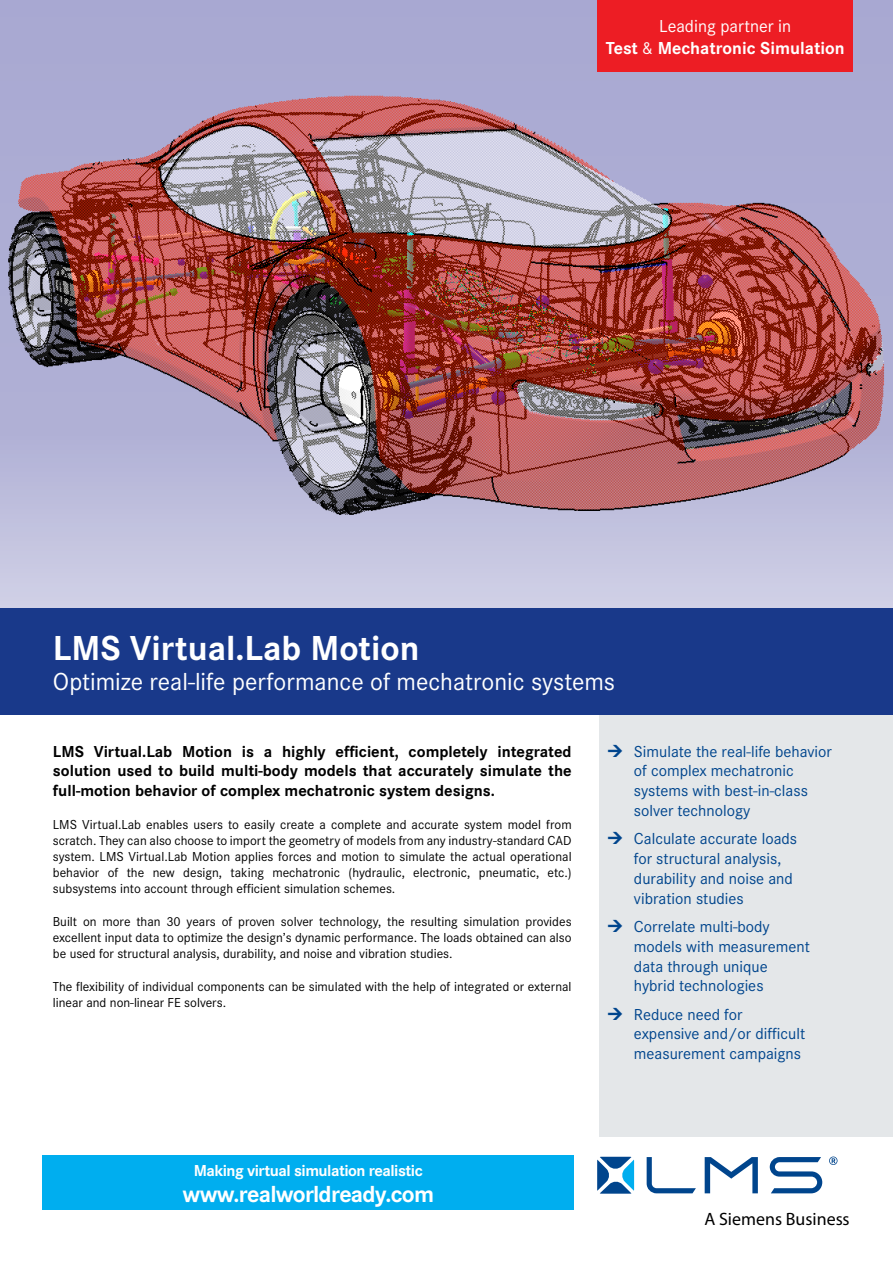
<style>
.page{position:relative;width:893px;height:1263px;background:#fff}
.page>*{position:absolute;margin:0;border:0;box-sizing:border-box;transform-origin:0 0}
.t1{font:700 36px "Corporate STOT";color:#fff}
.t2{font:25.5px "Corporate STOT";color:#fff}
.t3{font:700 24px "Corporate STOT";letter-spacing:-.03em;color:#fff}
.t4{font:700 18px/22.2px "Corporate STOT";color:#fff;text-align:center}
.t5{font:17.85px "Siemens Sans";color:#000}
.t6{font:16.5px/19.8px "Corporate STOT";color:#00458d}
.t7{font:700 16.5px/19.8px "Corporate STOT";color:#000;text-align:justify}
.t8{font:700 16.5px "Corporate STOT";letter-spacing:-.03em;color:#fff}
.t9{font:13.5px/16.2px "Corporate STOT";color:#000;text-align:justify}
.s1{font-weight:400}
</style>
<div class="page">
<div style="left:599px;top:713px;width:294px;height:424px;background:#e4e7e9"></div>
<img style="left:0;top:0;width:893px;height:608px">
<div style="left:0;top:608px;width:893px;height:106px;background:#19398a"></div>
<div style="left:598px;top:0;width:255px;height:72px;background:#ed1d24"></div>
<div style="left:43px;top:1155px;width:531px;height:55px;background:#00aeef"></div>
<svg style="left:829px;top:1156px;width:8px;height:9px"></svg>
<svg style="left:705px;top:1157px;width:53px;height:36px"></svg>
<svg style="left:770px;top:1157px;width:52px;height:36px"></svg>
<svg style="left:647px;top:1157px;width:49px;height:36px"></svg>
<svg style="left:597px;top:1157px;width:37px;height:37px"></svg>
<h3 class="t4" style="left:606px;top:15px;width:240px"><span class="s1">Leading partner in<br></span>Test <span class="s1">&amp;</span> Mechatronic Simulation</h3>
<h1 class="t1" style="left:53px;top:627px;width:368px">LMS Virtual.Lab Motion</h1>
<h2 class="t2" style="left:53px;top:667px;width:564px">Optimize real-life performance of mechatronic systems</h2>
<p class="t7" style="left:53px;top:742px;width:520px">LMS Virtual.Lab Motion is a highly efficient, completely integrated solution used to build multi-body models that accurately simulate the full-motion behavior of complex mechatronic system designs.</p>
<p class="t9" style="left:53px;top:816px;width:520px">LMS Virtual.Lab enables users to easily create a complete and accurate system model from scratch. They can also choose to import the geometry of models from any industry-standard CAD system. LMS Virtual.Lab Motion applies forces and motion to simulate the actual operational behavior of the new design, taking mechatronic (hydraulic, electronic, pneumatic, etc.) subsystems into account through efficient simulation schemes.</p>
<p class="t9" style="left:53px;top:913px;width:520px">Built on more than 30 years of proven solver technology, the resulting simulation provides excellent input data to optimize the design’s dynamic performance. The loads obtained can also be used for structural analysis, durability, and noise and vibration studies.</p>
<p class="t9" style="left:53px;top:978px;width:520px">The flexibility of individual components can be simulated with the help of integrated or external linear and non-linear FE solvers.</p>
<p class="t6" style="left:634px;top:741px;width:199px">Simulate the real-life behavior of complex mechatronic systems with best-in-class solver technology</p>
<p class="t6" style="left:634px;top:829px;width:165px">Calculate accurate loads for structural analysis, durability and noise and vibration studies</p>
<p class="t6" style="left:634px;top:917px;width:177px">Correlate multi-body models with measurement data through unique hybrid technologies</p>
<p class="t6" style="left:634px;top:1004px;width:173px">Reduce need for expensive and/or difficult measurement campaigns</p>
<p class="t8" style="left:194px;top:1161px;width:231px">Making virtual simulation realistic</p>
<h3 class="t3" style="left:182px;top:1180px;width:253px">www.realworldready.com</h3>
<h3 class="t5" style="left:704px;top:1207px;width:147px">A Siemens Business</h3>
</div>
